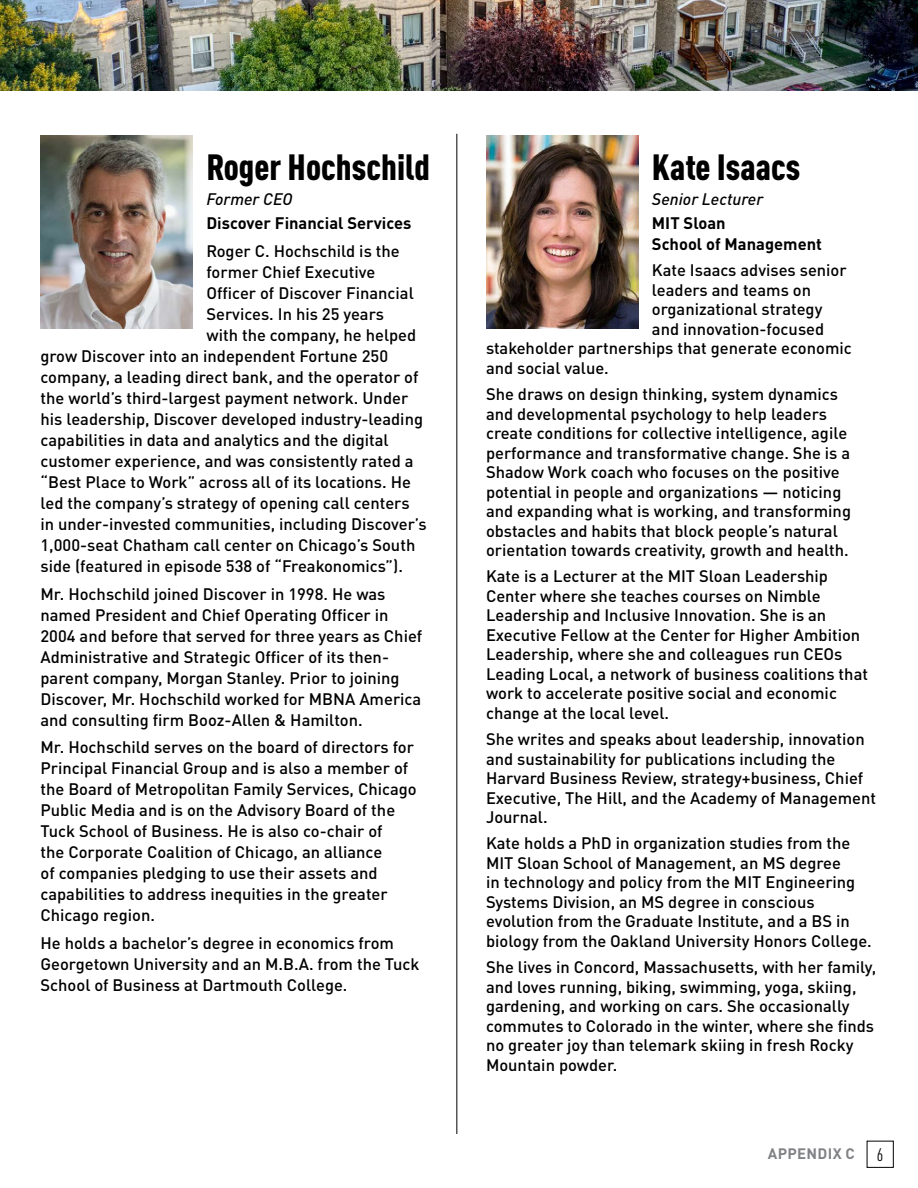
<style>
.page{position:relative;width:918px;height:1188px;background:#fff}
.page>*{position:absolute;margin:0;border:0;box-sizing:border-box;transform-origin:0 0}
.t1{font:900 condensed 36px "DIN Pro";color:#000}
.t2{font:condensed 18px "DIN Pro";color:#000}
.t3{font:500 16.5px/19.5px "DIN Pro";color:#000}
.t4{font:700 16.5px/21px "DIN Pro";color:#000}
.t5{font:italic 500 16.5px "DIN Pro";color:#000}
.t6{font:700 15px "DIN Pro";letter-spacing:.02em;color:#808285}
</style>
<div class="page">
<div style="left:867px;top:1141px;width:27px;height:27px;border:1px solid #000"></div>
<img style="left:0;top:0;width:918px;height:91px">
<hr style="left:456px;top:134px;width:1px;height:1000px;background:#000">
<img style="left:40px;top:135px;width:153px;height:193px">
<img style="left:486px;top:135px;width:152px;height:193px">
<h1 class="t1" style="left:206px;top:139px;width:225px">Roger Hochschild</h1>
<p class="t5" style="left:206px;top:185px;width:88px">Former CEO</p>
<p class="t4" style="left:206px;top:211px;width:206px">Discover Financial Services</p>
<p class="t3" style="left:206px;top:239px;width:195px">Roger C. Hochschild is the</p>
<p class="t3" style="left:206px;top:260px;width:170px">former Chief Executive</p>
<p class="t3" style="left:206px;top:281px;width:209px">Officer of Discover Financial</p>
<p class="t3" style="left:206px;top:302px;width:179px">Services. In his 25 years</p>
<p class="t3" style="left:206px;top:323px;width:211px">with the company, he helped</p>
<p class="t3" style="left:41px;top:344px;width:349px">grow Discover into an independent Fortune 250</p>
<p class="t3" style="left:41px;top:365px;width:379px">company, a leading direct bank, and the operator of</p>
<p class="t3" style="left:41px;top:386px;width:369px">the world’s third-largest payment network. Under</p>
<p class="t3" style="left:41px;top:407px;width:384px">his leadership, Discover developed industry-leading</p>
<p class="t3" style="left:41px;top:428px;width:350px">capabilities in data and analytics and the digital</p>
<p class="t3" style="left:41px;top:449px;width:375px">customer experience, and was consistently rated a</p>
<p class="t3" style="left:41px;top:470px;width:372px">“Best Place to Work” across all of its locations. He</p>
<p class="t3" style="left:41px;top:491px;width:371px">led the company’s strategy of opening call centers</p>
<p class="t3" style="left:41px;top:512px;width:388px">in under-invested communities, including Discover’s</p>
<p class="t3" style="left:41px;top:533px;width:376px">1,000-seat Chatham call center on Chicago’s South</p>
<p class="t3" style="left:41px;top:554px;width:364px">side (featured in episode 538 of “Freakonomics”).</p>
<p class="t3" style="left:41px;top:581px;width:383px;line-height:21px">Mr. Hochschild joined Discover in 1998. He was named President and Chief Operating Officer in 2004 and before that served for three years as Chief Administrative and Strategic Officer of its then&shy;parent company, Morgan Stanley. Prior to joining Discover, Mr. Hochschild worked for MBNA America and consulting firm Booz-Allen &amp; Hamilton.</p>
<p class="t3" style="left:41px;top:735px;width:378px;line-height:21px">Mr. Hochschild serves on the board of directors for Principal Financial Group and is also a member of the Board of Metropolitan Family Services, Chicago Public Media and is on the Advisory Board of the Tuck School of Business. He is also co-chair of<br>the Corporate Coalition of Chicago, an alliance<br>of companies pledging to use their assets and capabilities to address inequities in the greater Chicago region.</p>
<p class="t3" style="left:41px;top:931px;width:381px;line-height:21px">He holds a bachelor’s degree in economics from<br>Georgetown University and an M.B.A. from the Tuck<br>School of Business at Dartmouth College.</p>
<h1 class="t1" style="left:652px;top:139px;width:150px">Kate Isaacs</h1>
<p class="t5" style="left:652px;top:185px;width:113px">Senior Lecturer</p>
<p class="t4" style="left:652px;top:211px;width:172px">MIT Sloan<br>School of Management</p>
<p class="t3" style="left:652px;top:259px;width:196px">Kate Isaacs advises senior</p>
<p class="t3" style="left:652px;top:278px;width:161px">leaders and teams on</p>
<p class="t3" style="left:652px;top:298px;width:172px">organizational strategy</p>
<p class="t3" style="left:652px;top:317px;width:174px">and innovation-focused</p>
<p class="t3" style="left:486px;top:337px;width:367px">stakeholder partnerships that generate economic</p>
<p class="t3" style="left:486px;top:356px;width:124px">and social value.</p>
<p class="t3" style="left:486px;top:383px;width:367px">She draws on design thinking, system dynamics and developmental psychology to help leaders create conditions for collective intelligence, agile performance and transformative change. She is a Shadow Work coach who focuses on the positive potential in people and organizations — noticing and expanding what is working, and transforming obstacles and habits that block people’s natural orientation towards creativity, growth and health.</p>
<p class="t3" style="left:486px;top:565px;width:384px">Kate is a Lecturer at the MIT Sloan Leadership Center where she teaches courses on Nimble Leadership and Inclusive Innovation. She is an Executive Fellow at the Center for Higher Ambition Leadership, where she and colleagues run CEOs Leading Local, a network of business coalitions that work to accelerate positive social and economic change at the local level.</p>
<p class="t3" style="left:486px;top:728px;width:392px">She writes and speaks about leadership, innovation and sustainability for publications including the Harvard Business Review, strategy+business, Chief Executive, The Hill, and the Academy of Management Journal.</p>
<p class="t3" style="left:486px;top:832px;width:387px">Kate holds a PhD in organization studies from the MIT Sloan School of Management, an MS degree<br>in technology and policy from the MIT Engineering Systems Division, an MS degree in conscious evolution from the Graduate Institute, and a BS in biology from the Oakland University Honors College.</p>
<p class="t3" style="left:486px;top:956px;width:392px">She lives in Concord, Massachusetts, with her family, and loves running, biking, swimming, yoga, skiing, gardening, and working on cars. She occasionally commutes to Colorado in the winter, where she finds no greater joy than telemark skiing in fresh Rocky Mountain powder.</p>
<p class="t6" style="left:768px;top:1141px;width:88px">APPENDIX C</p>
<p class="t2" style="left:877px;top:1142px;width:8px">6</p>
</div>
